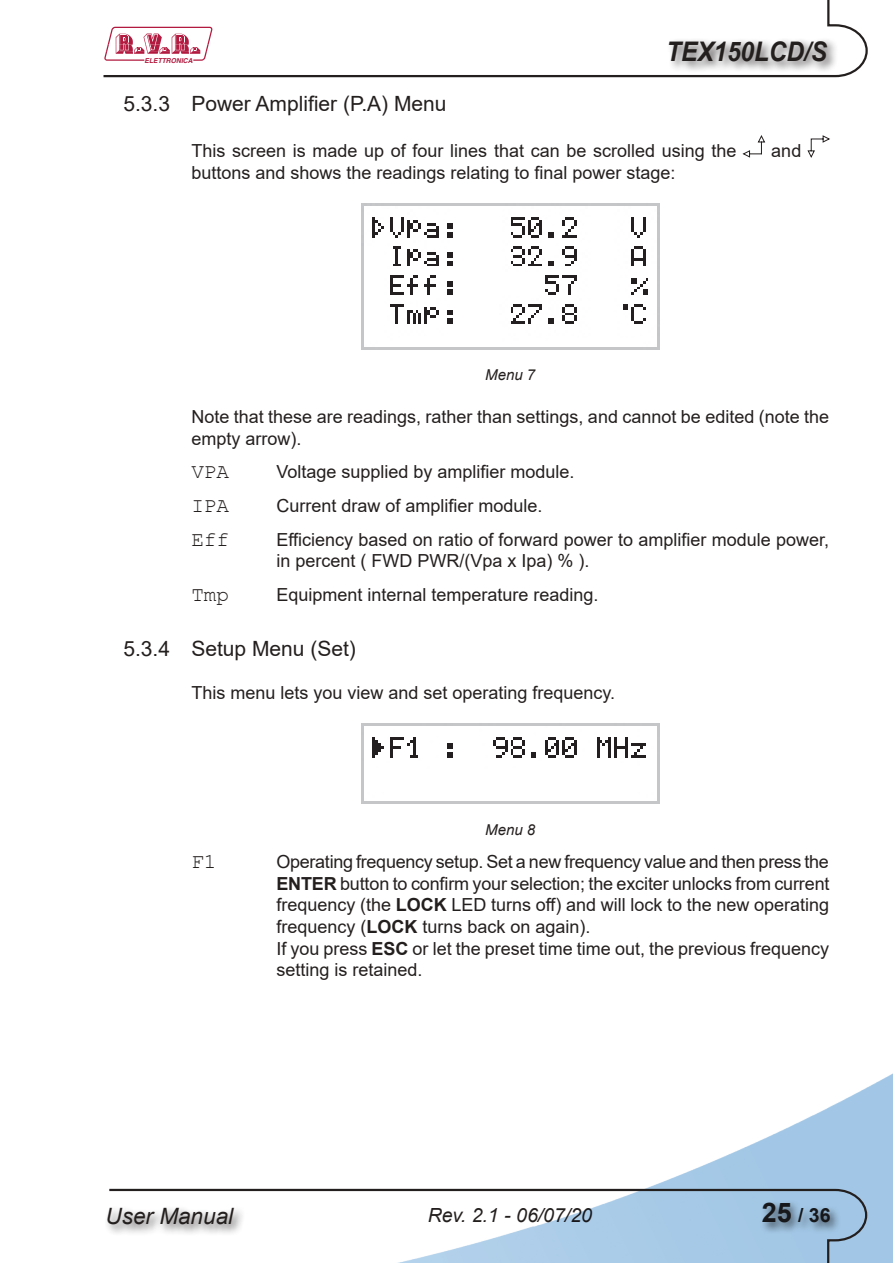
<style>
.page{position:relative;width:893px;height:1263px;background:#fff}
.page>*{position:absolute;margin:0;border:0;box-sizing:border-box;transform-origin:0 0}
.t1{font:italic 700 27px "Arial";color:#241f1f;scale:.9 1}
.t2{font:italic 22.5px "Arial";color:#241f1f}
.t3{font:21px "Arial";color:#241f1f}
.t4{font:21px "Courier New";color:#241f1f}
.t5{font:italic 19.5px "Arial";color:#241f1f}
.t6{font:700 19.5px "Arial";color:#241f1f}
.t7{font:18px/21.6px "Arial";color:#241f1f}
.t8{font:italic 15px "Arial";color:#241f1f}
.t9{font:italic 700 6.75px "Helvetica";color:#b21a3f}
.s1{font-weight:700}
.s2{font-size:27px}
</style>
<div class="page">
<img style="left:647px;top:1073px;width:246px;height:190px">
<svg style="left:103px;top:0;width:765px;height:78px"></svg>
<svg style="left:109px;top:1188px;width:759px;height:75px"></svg>
<div style="left:666px;top:38px;width:173px;height:36px;background:#241f1f;opacity:.75"></div>
<svg style="left:104px;top:27px;width:108px;height:34px"></svg>
<div style="left:760px;top:1199px;width:82px;height:35px;background:#241f1f;opacity:.75"></div>
<div style="left:105px;top:1205px;width:141px;height:31px;background:#241f1f;opacity:.75"></div>
<svg style="left:743px;top:136px;width:21px;height:21px"></svg>
<svg style="left:808px;top:136px;width:21px;height:21px"></svg>
<img style="left:361px;top:203px;width:298px;height:146px">
<img style="left:361px;top:723px;width:298px;height:81px">
<p class="t9" style="left:144px;top:56px;width:50px">ELETTRONICA</p>
<h1 class="t1" style="left:666px;top:34px;width:180px">TEX150LCD/S</h1>
<p class="t3" style="left:123px;top:89px;width:325px">5.3.3 Power Amplifier (P.A) Menu</p>
<p class="t7" style="left:191px;top:140px;width:547px">This screen is made up of four lines that can be scrolled using the</p>
<p class="t7" style="left:771px;top:140px;width:32px">and</p>
<p class="t7" style="left:191px;top:161px;width:486px">buttons and shows the readings relating to final power stage:</p>
<p class="t8" style="left:485px;top:365px;width:52px">Menu 7</p>
<p class="t7" style="left:191px;top:406px;width:639px">Note that these are readings, rather than settings, and cannot be edited (note the empty arrow).</p>
<p class="t4" style="left:191px;top:459px;width:39px">VPA</p>
<p class="t7" style="left:276px;top:461px;width:300px">Voltage supplied by amplifier module.</p>
<p class="t4" style="left:191px;top:492px;width:39px">IPA</p>
<p class="t7" style="left:276px;top:495px;width:268px">Current draw of amplifier module.</p>
<p class="t4" style="left:191px;top:526px;width:39px">Eff</p>
<p class="t7" style="left:276px;top:528px;width:554px">Efficiency based on ratio of forward power to amplifier module power, in percent ( FWD PWR/(Vpa x Ipa) % ).</p>
<p class="t4" style="left:191px;top:581px;width:39px">Tmp</p>
<p class="t7" style="left:276px;top:584px;width:324px">Equipment internal temperature reading.</p>
<p class="t3" style="left:123px;top:634px;width:234px">5.3.4 Setup Menu (Set)</p>
<p class="t7" style="left:191px;top:681px;width:425px">This menu lets you view and set operating frequency.</p>
<p class="t8" style="left:485px;top:819px;width:52px">Menu 8</p>
<p class="t4" style="left:191px;top:849px;width:27px">F1</p>
<p class="t7" style="left:276px;top:851px;width:555px">Operating frequency setup. Set a new frequency value and then press the <span class="s1">ENTER</span> button to confirm your selection; the exciter unlocks from current frequency (the <span class="s1">LOCK</span> LED turns off) and will lock to the new operating frequency (<span class="s1">LOCK</span> turns back on again).<br>If you press <span class="s1">ESC</span> or let the preset time time out, the previous frequency setting is retained.</p>
<p class="t2" style="left:106px;top:1202px;width:129px">User Manual</p>
<p class="t5" style="left:428px;top:1203px;width:166px">Rev. 2.1 - 06/07/20</p>
<p class="t6" style="left:762px;top:1202px;width:70px"><span class="s2">25</span> / 36</p>
</div>
